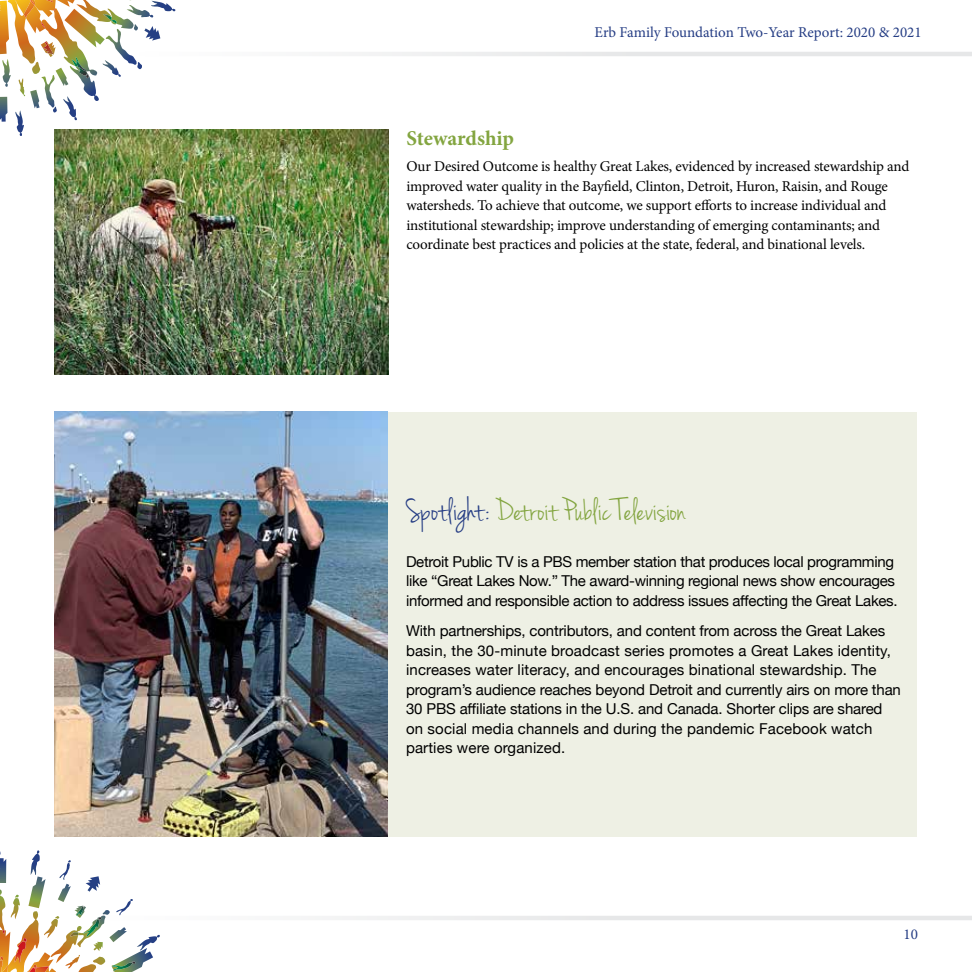
<style>
.page{position:relative;width:972px;height:972px;background:#fff}
.page>*{position:absolute;margin:0;border:0;box-sizing:border-box;transform-origin:0 0}
.t1{font:33px "Jenna Sue";color:#83a540}
.t2{font:700 21px "Minion Pro";letter-spacing:-.005em;color:#83a540}
.t3{font:15px/19.5px "Helvetica Neue";letter-spacing:.01em;color:#000}
.t4{font:15px/19.5px "Minion Pro";letter-spacing:-.015em;color:#000}
.t5{font:15px/19.5px "Helvetica Neue";letter-spacing:-.01em;color:#000}
.t6{font:15px "Minion Pro";color:#253d84}
.s1{color:#253d84}
</style>
<div class="page">
<svg style="left:0;top:850px;width:160px;height:122px"></svg>
<svg style="left:0;top:0;width:176px;height:136px"></svg>
<svg style="left:98px;top:916px;width:874px;height:4px;fill:#eaeaeb"></svg>
<svg style="left:135px;top:52px;width:837px;height:4px;fill:#eaebec"></svg>
<img style="left:54px;top:130px;width:334px;height:244px">
<div style="left:54px;top:413px;width:862px;height:424px;background:#eef0e4"></div>
<img style="left:54px;top:412px;width:333px;height:425px">
<p class="t6" style="left:595px;top:22px;width:329px">Erb Family Foundation Two-Year Report: 2020 &amp; 2021</p>
<h2 class="t2" style="left:406px;top:123px;width:109px">Stewardship</h2>
<p class="t4" style="left:406px;top:157px;width:504px">Our Desired Outcome is healthy Great Lakes, evidenced by increased stewardship and improved water quality in the Bayfield, Clinton, Detroit, Huron, Raisin, and Rouge watersheds. To achieve that outcome, we support efforts to increase individual and institutional stewardship; improve understanding of emerging contaminants; and coordinate best practices and policies at the state, federal, and binational levels.</p>
<h1 class="t1" style="left:406px;top:492px;width:281px"><span class="s1">Spotlight:</span> Detroit Public Television</h1>
<p class="t5" style="left:406px;top:552px;width:493px">Detroit Public TV is a PBS member station that produces local programming like “Great Lakes Now.” The award-winning regional news show encourages informed and responsible action to address issues affecting the Great Lakes.</p>
<p class="t3" style="left:406px;top:622px;width:496px">With partnerships, contributors, and content from across the Great Lakes basin, the 30-minute broadcast series promotes a Great Lakes identity, increases water literacy, and encourages binational stewardship. The program’s audience reaches beyond Detroit and currently airs on more than 30 PBS affiliate stations in the U.S. and Canada. Shorter clips are shared on social media channels and during the pandemic Facebook watch parties were organized.</p>
<p class="t6" style="left:904px;top:924px;width:16px">10</p>
</div>
